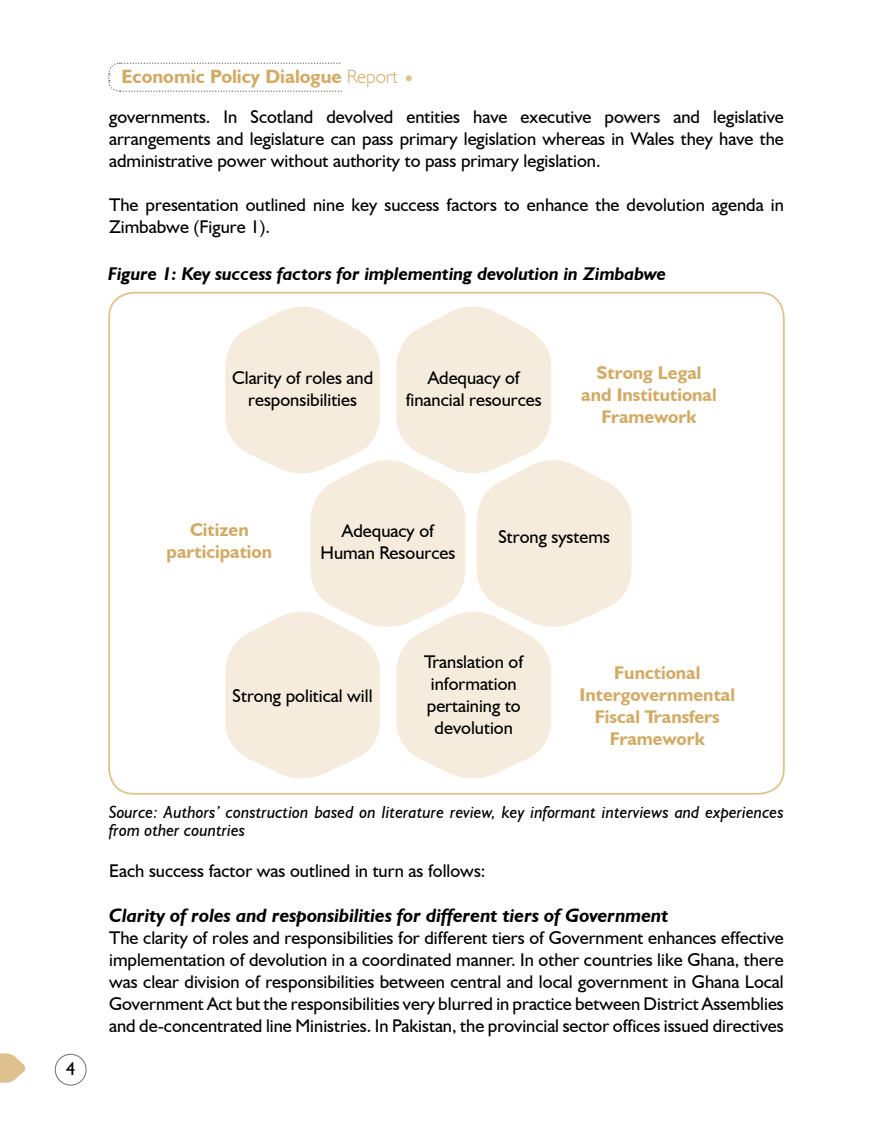
<style>
.page{position:relative;width:893px;height:1141px;background:#fff}
.page>*{position:absolute;margin:0;border:0;box-sizing:border-box;transform-origin:0 0}
.t1{font:italic 700 19.25px "Humanist 521 BT";color:#000}
.t2{font:700 19.25px "Humanist 521 BT";color:#d2ab67}
.t3{font:18.38px/22.1px "Humanist 521 BT";color:#000;text-align:center}
.t4{font:700 18.38px/22.1px "Humanist 521 BT";color:#d2ab67;text-align:center}
.t5{font:italic 700 18.38px "Humanist 521 BT";color:#000}
.t6{font:italic 17.5px/17.5px "Humanist 521 BT";color:#000}
.s1{font-weight:300}
</style>
<div class="page">
<div style="left:55px;top:1054px;width:31px;height:31px;border:1px solid #6d6e71;border-radius:50%"></div>
<svg style="left:0;top:1053px;width:26px;height:30px"></svg>
<svg style="left:108px;top:62px;width:234px;height:30px"></svg>
<svg style="left:406px;top:75px;width:6px;height:6px"></svg>
<svg style="left:225px;top:306px;width:407px;height:473px"></svg>
<p class="t2" style="left:122px;top:64px;width:277px">Economic Policy Dialogue <span class="s1">Report</span></p>
<p class="t3" style="left:109px;top:105px;width:676px;text-align:justify">governments. In Scotland devolved entities have executive powers and legislative arrangements and legislature can pass primary legislation whereas in Wales they have the administrative power without authority to pass primary legislation.</p>
<p class="t3" style="left:109px;top:194px;width:676px;text-align:left">The presentation outlined nine key success factors to enhance the devolution agenda in<br>Zimbabwe (Figure 1).</p>
<p class="t5" style="left:108px;top:262px;width:559px">Figure 1: Key success factors for implementing devolution in Zimbabwe</p>
<p class="t3" style="left:232px;top:366px;width:143px">Clarity of roles and responsibilities</p>
<p class="t3" style="left:406px;top:366px;width:138px">Adequacy of financial resources</p>
<p class="t4" style="left:581px;top:361px;width:137px">Strong Legal and Institutional<br>Framework</p>
<p class="t4" style="left:167px;top:518px;width:107px">Citizen participation</p>
<p class="t3" style="left:321px;top:520px;width:136px">Adequacy of<br>Human Resources</p>
<p class="t3" style="left:498px;top:526px;width:113px">Strong systems</p>
<p class="t3" style="left:66px;top:1058px;width:11px">4</p>
<p class="t3" style="left:233px;top:685px;width:141px">Strong political will</p>
<p class="t3" style="left:424px;top:650px;width:100px">Translation of information pertaining to devolution</p>
<p class="t4" style="left:580px;top:661px;width:157px">Functional<br>Intergovernmental<br>Fiscal Transfers<br>Framework</p>
<p class="t6" style="left:109px;top:803px;width:676px">Source: Authors’ construction based on literature review, key informant interviews and experiences from other countries</p>
<p class="t3" style="left:109px;top:859px;width:378px">Each success factor was outlined in turn as follows:</p>
<p class="t1" style="left:109px;top:903px;width:561px">Clarity of roles and responsibilities for different tiers of Government</p>
<p class="t3" style="left:109px;top:926px;width:676px;text-align:justify">The clarity of roles and responsibilities for different tiers of Government enhances effective implementation of devolution in a coordinated manner. In other countries like Ghana, there was clear division of responsibilities between central and local government in Ghana Local Government Act but the responsibilities very blurred in practice between District Assemblies and de-concentrated line Ministries. In Pakistan, the provincial sector offices issued directives</p>
</div>
